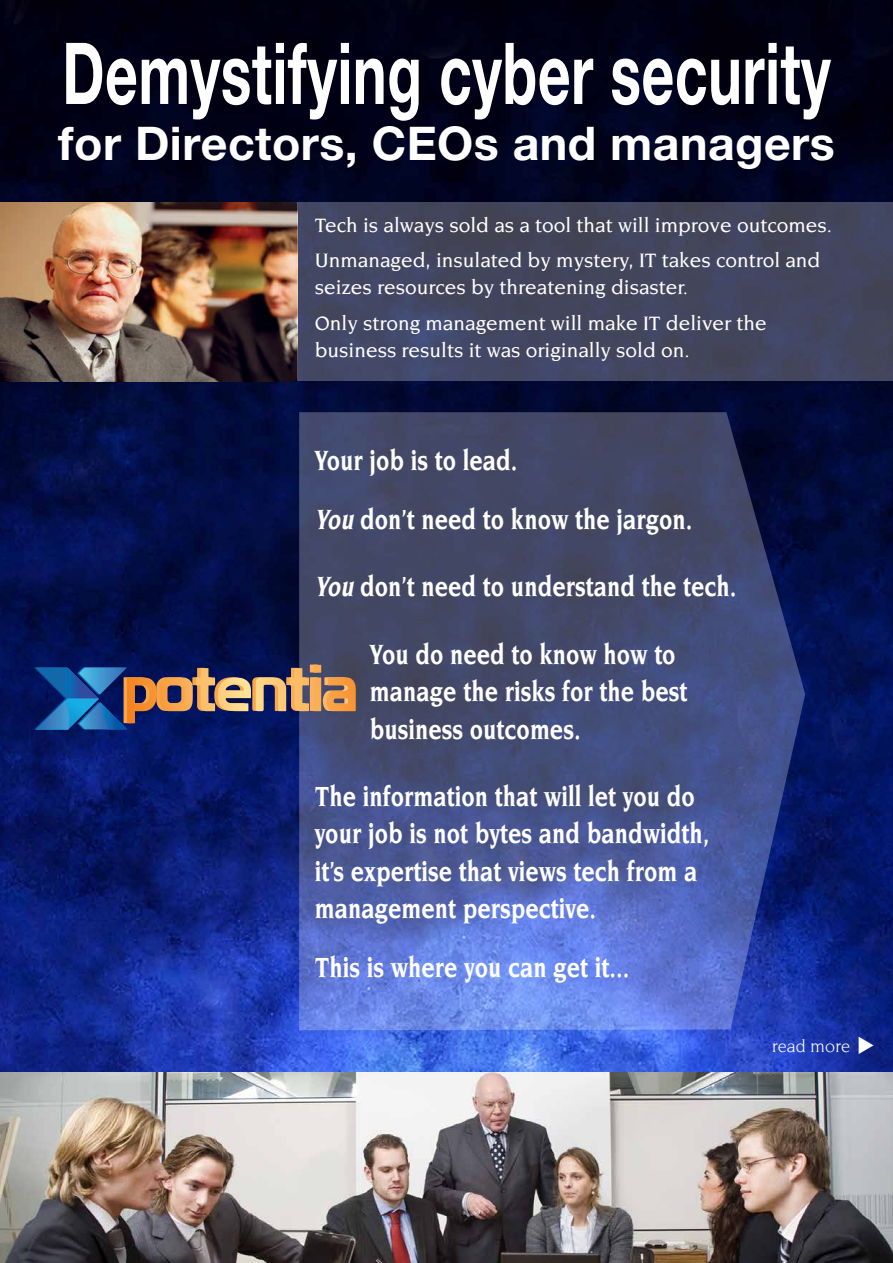
<style>
.page{position:relative;width:893px;height:1263px;background:#fff}
.page>*{position:absolute;margin:0;border:0;box-sizing:border-box;transform-origin:0 0}
.Head_1{font:700 85.5px "Helvetica Neue LT Pro";letter-spacing:.01em;color:#fff;scale:.67 1}
.Head_1-2{font:700 46.5px "Helvetica Neue LT Pro";letter-spacing:.01em;color:#fff}
.Body_text{font:700 30px/37.5px "Novarese";color:#fff;scale:.8 1}
.Intro_para{font:700 30px/37.5px "Novarese";color:#fff;scale:.8 1}
.Intro_para-2{font:500 21px/27px "Novarese";color:#fff}
.Body_text-2{font:18px "Novarese";color:#fff}
.s1{font-style:italic}
</style>
<div class="page">
<img style="left:0;top:0;width:893px;height:1072px">
<img style="left:0;top:1072px;width:893px;height:191px">
<img style="left:0;top:203px;width:298px;height:178px">
<svg style="left:298px;top:203px;width:595px;height:178px;background:#42455f"></svg>
<svg style="left:299px;top:412px;width:506px;height:618px;background:#465289"></svg>
<svg style="left:34px;top:664px;width:322px;height:65px;background:#595a6d"></svg>
<svg style="left:859px;top:1037px;width:14px;height:17px"></svg>
<p class="Head_1" style="left:62px;top:21px;width:1148px">Demystifying cyber security</p>
<p class="Head_1-2" style="left:58px;top:114px;width:778px">for Directors, CEOs and managers</p>
<p class="Intro_para-2" style="left:315px;top:211px;width:519px">Tech is always sold as a tool that will improve outcomes.</p>
<p class="Intro_para-2" style="left:315px;top:247px;width:507px">Unmanaged, insulated by mystery, IT takes control and seizes resources by threatening disaster.</p>
<p class="Intro_para-2" style="left:315px;top:309px;width:454px">Only strong management will make IT deliver the business results it was originally sold on.</p>
<p class="Body_text" style="left:315px;top:441px;width:255px">Your job is to lead.</p>
<p class="Intro_para" style="left:315px;top:500px;width:474px"><span class="s1">You</span> don’t need to know the jargon.</p>
<p class="Intro_para" style="left:315px;top:567px;width:529px"><span class="s1">You</span> don’t need to understand the tech.</p>
<p class="Intro_para" style="left:370px;top:635px;width:398px">You do need to know how to manage the risks for the best</p>
<p class="Intro_para" style="left:370px;top:710px;width:265px">business outcomes.</p>
<p class="Body_text" style="left:315px;top:777px;width:495px">The information that will let you do your job is not bytes and bandwidth, it’s expertise that views tech from a management perspective.</p>
<p class="Body_text" style="left:315px;top:948px;width:395px">This is where you can get it...</p>
<p class="Body_text-2" style="left:772px;top:1036px;width:80px">read more</p>
</div>
